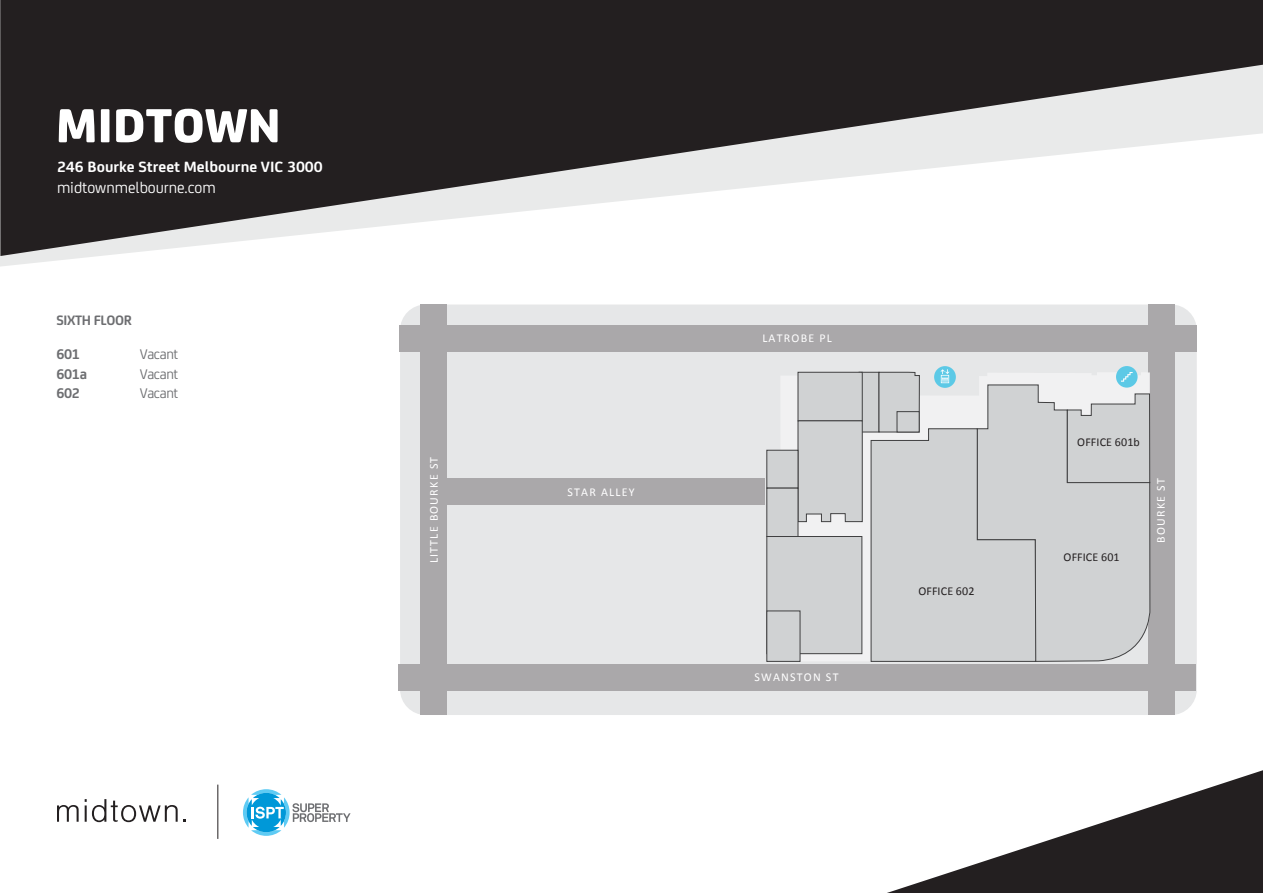
<style>
.page{position:relative;width:1263px;height:893px;background:#fff}
.page>*{position:absolute;margin:0;border:0;box-sizing:border-box;transform-origin:0 0}
.t1{font:800 51.3px "FS Joey";color:#fff}
.t2{font:16.65px "FS Joey";letter-spacing:-.005em;color:#fff}
.t3{font:700 15.9px "FS Joey";color:#fff;scale:1.04 1}
.t4{font:15px/19.5px "FS Joey";letter-spacing:-.025em;color:#6d6e71;text-align:justify}
.t5{font:700 15px/19.5px "FS Joey";letter-spacing:-.025em;color:#6d6e71}
.t6{font:700 14.55px "FS Joey";letter-spacing:-.025em;color:#6d6e71}
.t7{font:12px "Calibri";letter-spacing:.1em;color:#fff}
.t8{font:12px "Calibri";letter-spacing:.01em;color:#231f20}
</style>
<div class="page">
<svg style="left:0;top:0;width:1263px;height:256px;fill:#231f20"></svg>
<svg style="left:887px;top:770px;width:376px;height:123px;fill:#231f20"></svg>
<hr style="left:217px;top:785px;width:1px;height:54px;background:#231f20">
<svg style="left:243px;top:789px;width:108px;height:47px"></svg>
<svg style="left:57px;top:805px;width:22px;height:17px"></svg>
<svg style="left:85px;top:799px;width:93px;height:23px"></svg>
<div style="left:400px;top:304px;width:797px;height:411px;background:#e6e7e8;border-radius:26px"></div>
<div style="left:399px;top:325px;width:797px;height:26px;background:#aaa8aa"></div>
<div style="left:438px;top:478px;width:327px;height:27px;background:#aaa8aa"></div>
<div style="left:420px;top:304px;width:27px;height:411px;background:#aaa8aa"></div>
<div style="left:398px;top:664px;width:798px;height:27px;background:#aaa8aa"></div>
<div style="left:1147px;top:304px;width:27px;height:411px;background:#aaa8aa"></div>
<svg style="left:781px;top:372px;width:369px;height:289px;fill:#f1f1f2"></svg>
<svg style="left:976px;top:384px;width:174px;height:509px"></svg>
<svg style="left:1067px;top:393px;width:83px;height:225px;background:#ced0d1"></svg>
<div style="left:859px;top:372px;width:20px;height:60px;background:#d0d2d3;border:1px solid #404041"></div>
<div style="left:798px;top:372px;width:64px;height:49px;background:#d0d2d3;border:1px solid #404041"></div>
<div style="left:766px;top:536px;width:96px;height:118px;background:#d0d2d3;border:1px solid #404041"></div>
<div style="left:766px;top:611px;width:34px;height:51px;background:#d0d2d3;border:1px solid #404041"></div>
<svg style="left:797px;top:420px;width:66px;height:102px;background:#c9cbcc"></svg>
<div style="left:766px;top:450px;width:32px;height:38px;background:#d0d2d3;border:1px solid #404041"></div>
<div style="left:766px;top:488px;width:32px;height:49px;background:#d0d2d3;border:1px solid #404041"></div>
<div style="left:1116px;top:366px;width:21px;height:22px;background:#5cc9e6;border-radius:50%"></div>
<svg style="left:1121px;top:372px;width:12px;height:10px"></svg>
<svg style="left:934px;top:366px;width:22px;height:22px"></svg>
<svg style="left:870px;top:369px;width:166px;height:293px;background:#cfd2d3"></svg>
<h1 class="t1" style="left:56px;top:85px;width:226px">MIDTOWN</h1>
<h3 class="t3" style="left:57px;top:155px;width:257px">246 Bourke Street Melbourne VIC 3000</h3>
<h2 class="t2" style="left:57px;top:176px;width:160px">midtownmelbourne.com</h2>
<p class="t6" style="left:56px;top:309px;width:77px">SIXTH FLOOR</p>
<p class="t5" style="left:56px;top:344px;width:32px">601<br>601a<br>602</p>
<p class="t4" style="left:140px;top:344px;width:40px">Vacant Vacant Vacant</p>
<p class="t7" style="left:426px;top:563px;width:108px;rotate:-90deg">LITTLE BOURKE ST</p>
<p class="t7" style="left:762px;top:330px;width:71px">LATROBE PL</p>
<p class="t8" style="left:1077px;top:434px;width:64px">OFFICE 601b</p>
<p class="t7" style="left:567px;top:484px;width:69px">STAR ALLEY</p>
<p class="t7" style="left:1153px;top:543px;width:66px;rotate:-90deg">BOURKE ST</p>
<p class="t7" style="left:754px;top:670px;width:86px">SWANSTON ST</p>
<p class="t8" style="left:918px;top:584px;width:58px">OFFICE 602</p>
<p class="t8" style="left:1063px;top:549px;width:58px">OFFICE 601</p>
</div>
